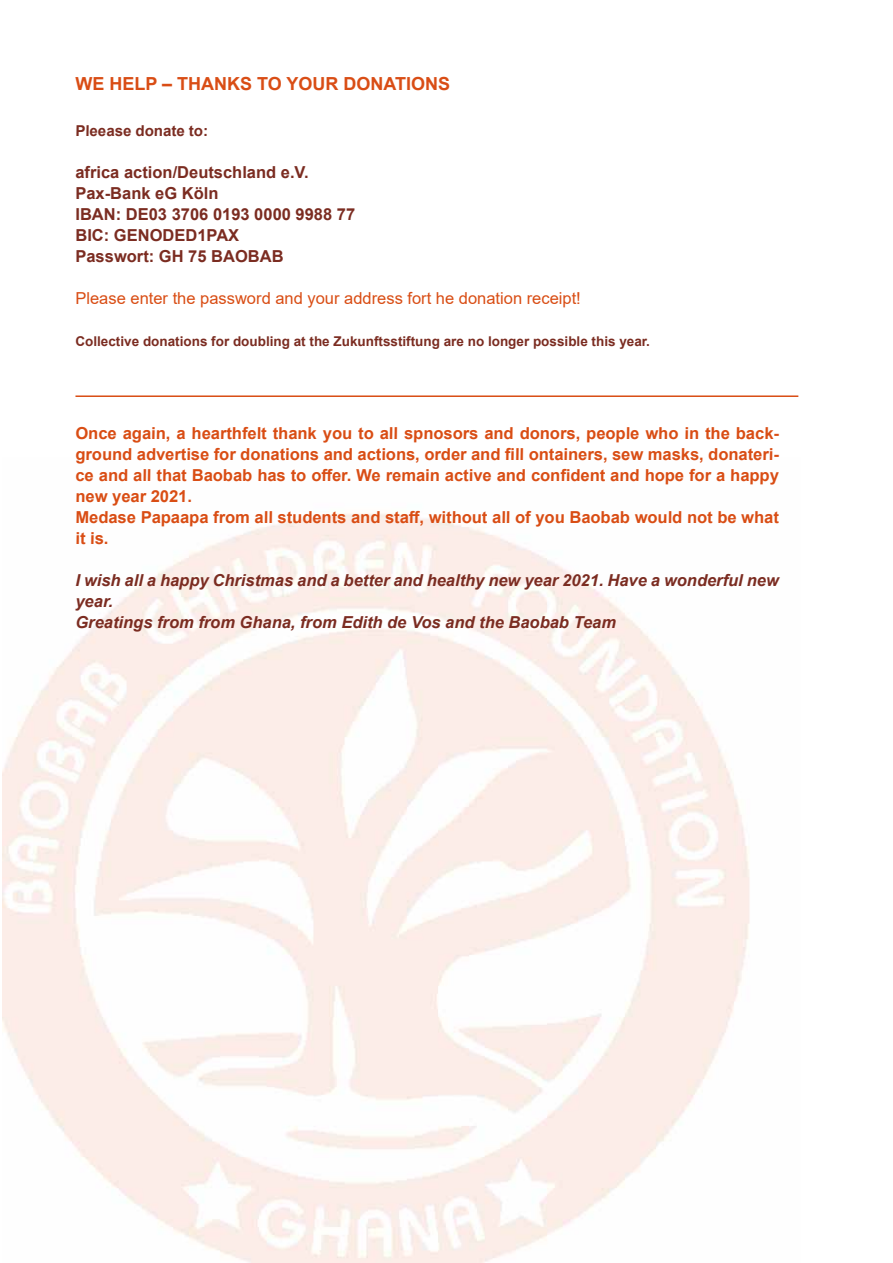
<style>
.page{position:relative;width:893px;height:1263px;background:#fff}
.page>*{position:absolute;margin:0;border:0;box-sizing:border-box;transform-origin:0 0}
.t1{font:700 18px "Arial";color:#d94d15}
.t2{font:700 16.5px/21px "Arial";color:#d94d14}
.t3{font:italic 700 16.5px/21px "Arial";color:#7b2c21}
.t4{font:700 16.5px/21px "Arial";color:#7b2c21}
.t5{font:16.5px "Arial";color:#d94d14}
.t6{font:700 15px "Arial";color:#7b2c21}
.t7{font:700 13.5px "Arial";color:#7b2c21}
</style>
<div class="page">
<hr style="left:75px;top:395px;width:723px;height:2px;background:#d94d15">
<p class="t1" style="left:75px;top:71px;width:376px">WE HELP – THANKS TO YOUR DONATIONS</p>
<p class="t6" style="left:75px;top:121px;width:134px">Pleease donate to:</p>
<p class="t4" style="left:75px;top:162px;width:281px">africa action/Deutschland e.V.<br>Pax-Bank eG Köln<br>IBAN: DE03 3706 0193 0000 9988 77<br>BIC: GENODED1PAX<br>Passwort: GH 75 BAOBAB</p>
<p class="t5" style="left:75px;top:287px;width:507px">Please enter the password and your address fort he donation receipt!</p>
<p class="t7" style="left:75px;top:332px;width:576px">Collective donations for doubling at the Zukunftsstiftung are no longer possible this year.</p>
<p class="t2" style="left:75px;top:423px;width:705px">Once again, a hearthfelt thank you to all spnosors and donors, people who in the back&shy;ground advertise for donations and actions, order and fill ontainers, sew masks, donateri&shy;ce and all that Baobab has to offer. We remain active and confident and hope for a happy new year 2021.<br>Medase Papaapa from all students and staff, without all of you Baobab would not be what it is.</p>
<p class="t3" style="left:75px;top:571px;width:705px">I wish all a happy Christmas and a better and healthy new year 2021. Have a wonderful new year.<br>Greatings from from Ghana, from Edith de Vos and the Baobab Team</p>
</div>
